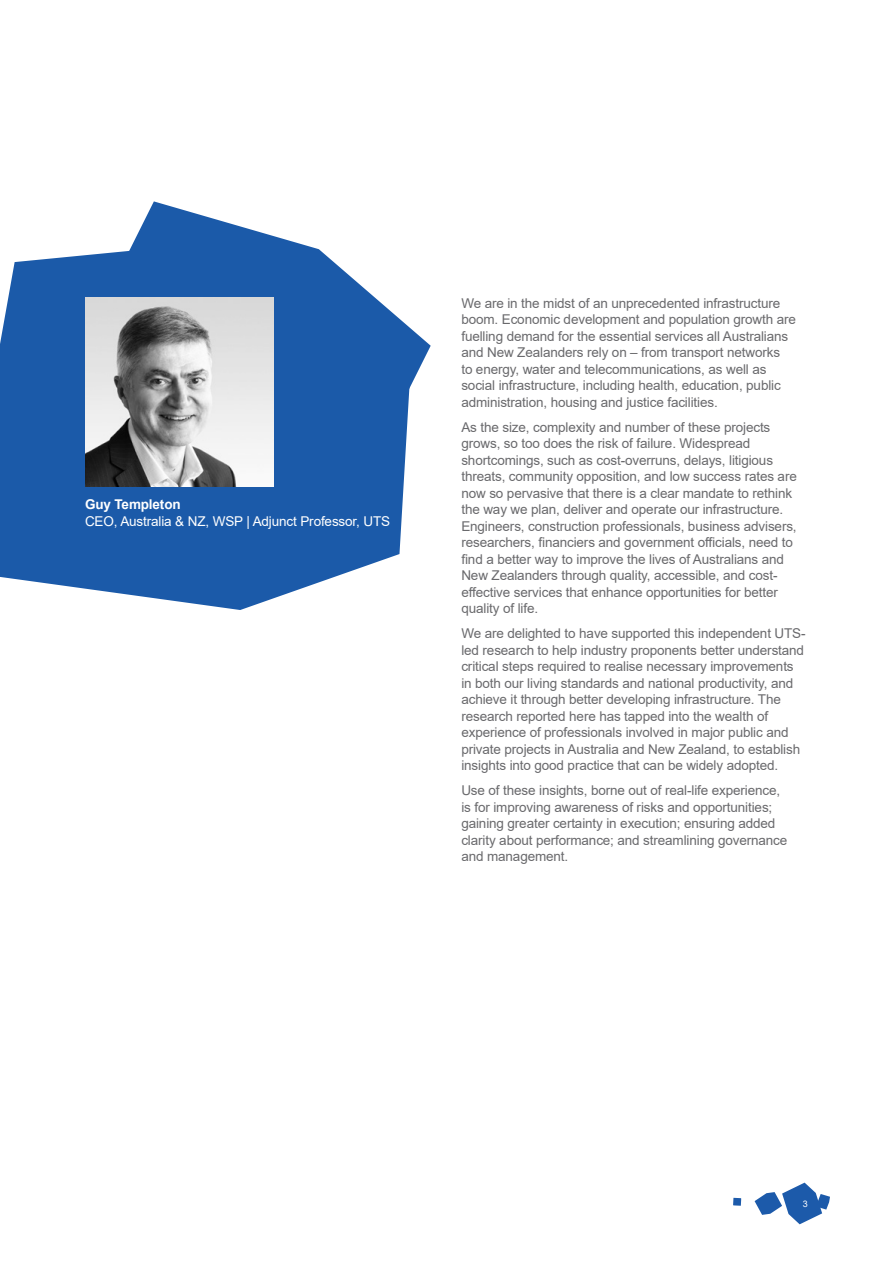
<style>
.page{position:relative;width:893px;height:1263px;background:#fff}
.page>*{position:absolute;margin:0;border:0;box-sizing:border-box;transform-origin:0 0}
.Body{font:13.5px/16.5px "Arial";letter-spacing:-.01em;color:#69696c}
.Table_Body_Bold_para{font:13.5px/16.5px "Arial";letter-spacing:-.01em;color:#fff}
.t1{font:9px "Arial";color:#fff}
.s1{font-weight:700}
</style>
<div class="page">
<svg style="left:733px;top:1198px;width:8px;height:8px"></svg>
<svg style="left:755px;top:1182px;width:75px;height:42px"></svg>
<svg style="left:132px;top:201px;width:299px;height:182px"></svg>
<svg style="left:0;top:245px;width:412px;height:365px;background:#3c72b5"></svg>
<img style="left:85px;top:298px;width:189px;height:188px">
<p class="Table_Body_Bold_para" style="left:85px;top:496px;width:307px"><span class="s1">Guy Templeton<br></span>CEO, Australia &amp; NZ, WSP | Adjunct Professor, UTS</p>
<p class="Body" style="left:461px;top:294px;width:336px">We are in the midst of an unprecedented infrastructure boom. Economic development and population growth are fuelling demand for the essential services all Australians and New Zealanders rely on – from transport networks<br>to energy, water and telecommunications, as well as social infrastructure, including health, education, public administration, housing and justice facilities.</p>
<p class="Body" style="left:461px;top:418px;width:337px">As the size, complexity and number of these projects grows, so too does the risk of failure. Widespread shortcomings, such as cost-overruns, delays, litigious threats, community opposition, and low success rates are now so pervasive that there is a clear mandate to rethink the way we plan, deliver and operate our infrastructure.<br>Engineers, construction professionals, business advisers, researchers, financiers and government officials, need to find a better way to improve the lives of Australians and New Zealanders through quality, accessible, and cost&shy;effective services that enhance opportunities for better quality of life.</p>
<p class="Body" style="left:461px;top:625px;width:346px">We are delighted to have supported this independent UTS&shy;led research to help industry proponents better understand critical steps required to realise necessary improvements in both our living standards and national productivity, and achieve it through better developing infrastructure. The research reported here has tapped into the wealth of experience of professionals involved in major public and private projects in Australia and New Zealand, to establish insights into good practice that can be widely adopted.</p>
<p class="Body" style="left:461px;top:782px;width:327px">Use of these insights, borne out of real-life experience, is for improving awareness of risks and opportunities; gaining greater certainty in execution; ensuring added clarity about performance; and streamlining governance and management.</p>
<p class="t1" style="left:803px;top:1197px;width:7px">3</p>
</div>
